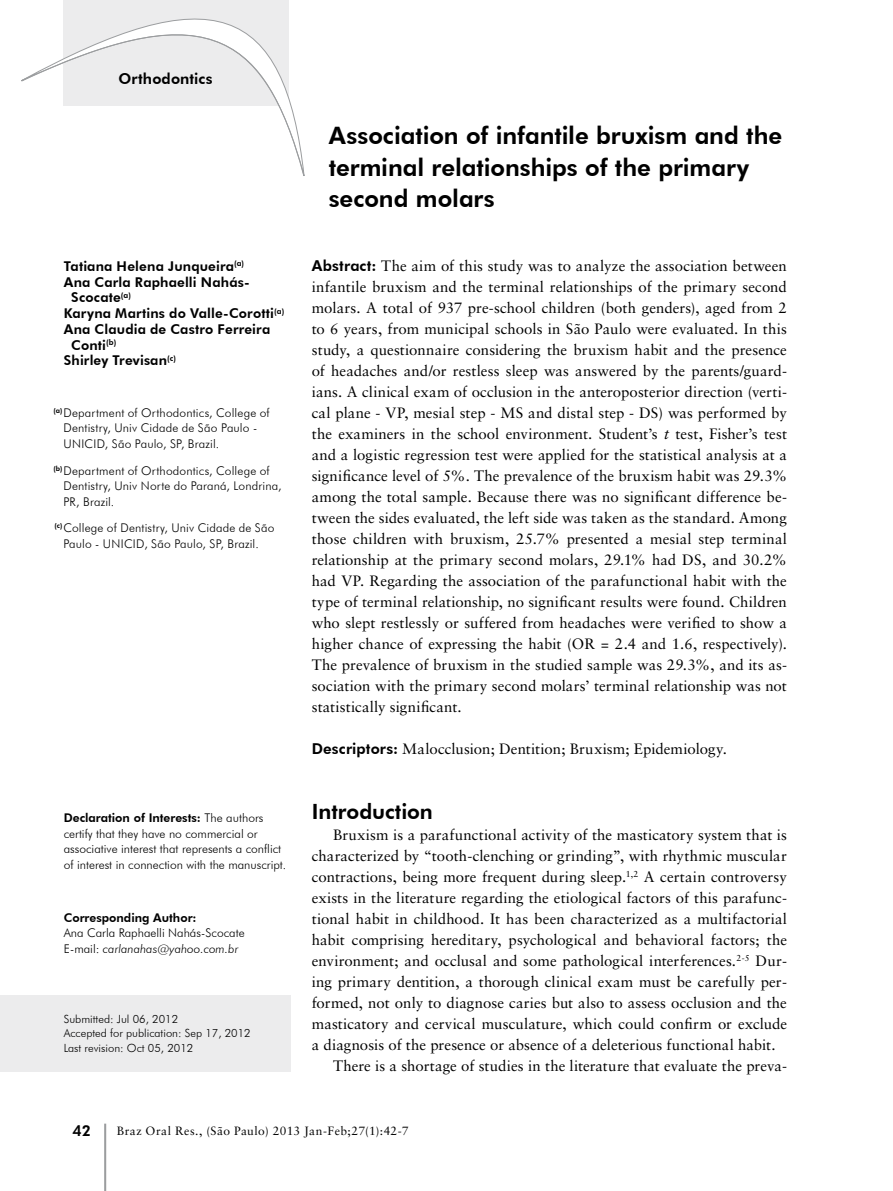
<style>
.page{position:relative;width:893px;height:1191px;background:#fff}
.page>*{position:absolute;margin:0;border:0;box-sizing:border-box;transform-origin:0 0}
.t1{font:800 24px/31.5px "Futura BT";color:#000}
.t2{font:800 21px "Futura BT";color:#000}
.t3{font:15px/21px "Sabon LT Std";letter-spacing:.005em;color:#000;text-align:justify}
.t4{font:800 15px "Futura BT";letter-spacing:.005em;color:#000}
.t5{font:800 13.5px "Futura BT";letter-spacing:.01em;color:#000}
.t6{font:300 12px/15.8px "Futura BT";letter-spacing:.01em;color:#000}
.t7{font:12px "Sabon LT Std";letter-spacing:.035em;color:#000}
.t8{font:800 12px "Futura BT";color:#000}
.t9{font:300 11.25px/14.2px "Futura BT";color:#000}
.s1{font-weight:800}
.s2{font-style:italic}
.s3{font-family:"Futura BT";font-weight:800}
</style>
<div class="page">
<div style="left:63px;top:0;width:226px;height:23px;background:#ececed"></div>
<hr style="left:104px;top:1123px;width:2px;height:68px;background:#9b9d9f">
<svg style="left:21px;top:23px;width:284px;height:153px"></svg>
<div style="left:0;top:995px;width:291px;height:76px;background:#ececed"></div>
<p class="t4" style="left:118px;top:69px;width:96px">Orthodontics</p>
<p class="t5" style="left:64px;top:258px;width:182px">Tatiana Helena Junqueira<sup>(a)</sup></p>
<p class="t5" style="left:64px;top:273px;width:187px">Ana Carla Raphaelli Nahás-</p>
<p class="t5" style="left:71px;top:289px;width:61px">Scocate<sup>(a)</sup></p>
<p class="t5" style="left:64px;top:305px;width:222px">Karyna Martins do Valle-Corotti<sup>(a)</sup></p>
<p class="t5" style="left:64px;top:321px;width:208px">Ana Claudia de Castro Ferreira</p>
<p class="t5" style="left:71px;top:336px;width:47px">Conti<sup>(b)</sup></p>
<p class="t5" style="left:64px;top:352px;width:114px">Shirley Trevisan<sup>(c)</sup></p>
<p class="t6" style="left:63px;top:404px;width:208px;text-indent:-10px"><sup>(a)</sup>Department of Orthodontics, College of<br>Dentistry, Univ Cidade de São Paulo -<br>UNICID, São Paulo, SP, Brazil.</p>
<p class="t6" style="left:63px;top:462px;width:220px;text-indent:-10px"><sup>(b)</sup>Department of Orthodontics, College of<br>Dentistry, Univ Norte do Paraná, Londrina,<br>PR, Brazil.</p>
<p class="t6" style="left:55px;top:520px;width:222px;text-align:center"><sup>(c)</sup>College of Dentistry, Univ Cidade de São<br>Paulo - UNICID, São Paulo, SP, Brazil.</p>
<p class="t6" style="left:64px;top:809px;width:224px"><span class="s1">Declaration of Interests:</span> The authors certify that they have no commercial or associative interest that represents a conflict of interest in connection with the manuscript.</p>
<p class="t8" style="left:64px;top:910px;width:134px">Corresponding Author:</p>
<p class="t6" style="left:64px;top:925px;width:182px">Ana Carla Raphaelli Nahás-Scocate<br>E-mail: <span class="s2">carlanahas@yahoo.com.br</span></p>
<p class="t9" style="left:64px;top:1012px;width:188px">Submitted: Jul 06, 2012<br>Accepted for publication: Sep 17, 2012<br>Last revision: Oct 05, 2012</p>
<h1 class="t1" style="left:329px;top:120px;width:455px">Association of infantile bruxism and the terminal relationships of the primary second molars</h1>
<p class="t3" style="left:312px;top:255px;width:477px"><span class="s3">Abstract:</span> The aim of this study was to analyze the association between infantile bruxism and the terminal relationships of the primary second molars. A total of 937 pre-school children (both genders), aged from 2 to 6 years, from municipal schools in São Paulo were evaluated. In this study, a questionnaire considering the bruxism habit and the presence of headaches and/or restless sleep was answered by the parents/guard&shy;ians. A clinical exam of occlusion in the anteroposterior direction (verti&shy;cal plane - VP, mesial step - MS and distal step - DS) was performed by the examiners in the school environment. Student’s <span class="s2">t</span> test, Fisher’s test and a logistic regression test were applied for the statistical analysis at a significance level of 5%. The prevalence of the bruxism habit was 29.3% among the total sample. Because there was no significant difference be&shy;tween the sides evaluated, the left side was taken as the standard. Among those children with bruxism, 25.7% presented a mesial step terminal relationship at the primary second molars, 29.1% had DS, and 30.2% had VP. Regarding the association of the parafunctional habit with the type of terminal relationship, no significant results were found. Children who slept restlessly or suffered from headaches were verified to show a higher chance of expressing the habit (OR = 2.4 and 1.6, respectively).<br>The prevalence of bruxism in the studied sample was 29.3%, and its as&shy;sociation with the primary second molars’ terminal relationship was not statistically significant.</p>
<p class="t3" style="left:312px;top:738px;width:417px"><span class="s3">Descriptors:</span> Malocclusion; Dentition; Bruxism; Epidemiology.</p>
<h2 class="t2" style="left:312px;top:799px;width:123px">Introduction</h2>
<p class="t3" style="left:333px;top:824px;width:455px">Bruxism is a parafunctional activity of the masticatory system that is</p>
<p class="t3" style="left:312px;top:845px;width:477px">characterized by “tooth-clenching or grinding”, with rhythmic muscular</p>
<p class="t3" style="left:312px;top:866px;width:477px">contractions, being more frequent during sleep.<sup>1,2</sup> A certain controversy</p>
<p class="t3" style="left:312px;top:887px;width:477px">exists in the literature regarding the etiological factors of this parafunc-</p>
<p class="t3" style="left:312px;top:908px;width:477px">tional habit in childhood. It has been characterized as a multifactorial</p>
<p class="t3" style="left:312px;top:929px;width:477px">habit comprising hereditary, psychological and behavioral factors; the</p>
<p class="t3" style="left:312px;top:950px;width:477px">environment; and occlusal and some pathological interferences.<sup>2-5</sup> Dur-</p>
<p class="t3" style="left:312px;top:971px;width:477px">ing primary dentition, a thorough clinical exam must be carefully per-</p>
<p class="t3" style="left:312px;top:992px;width:477px">formed, not only to diagnose caries but also to assess occlusion and the</p>
<p class="t3" style="left:312px;top:1013px;width:477px">masticatory and cervical musculature, which could confirm or exclude</p>
<p class="t3" style="left:312px;top:1034px;width:465px">a diagnosis of the presence or absence of a deleterious functional habit.</p>
<p class="t3" style="left:333px;top:1055px;width:455px">There is a shortage of studies in the literature that evaluate the preva-</p>
<p class="t4" style="left:73px;top:1121px;width:20px">42</p>
<p class="t7" style="left:117px;top:1123px;width:293px">Braz Oral Res., (São Paulo) 2013 Jan-Feb;27(1):42-7</p>
</div>
